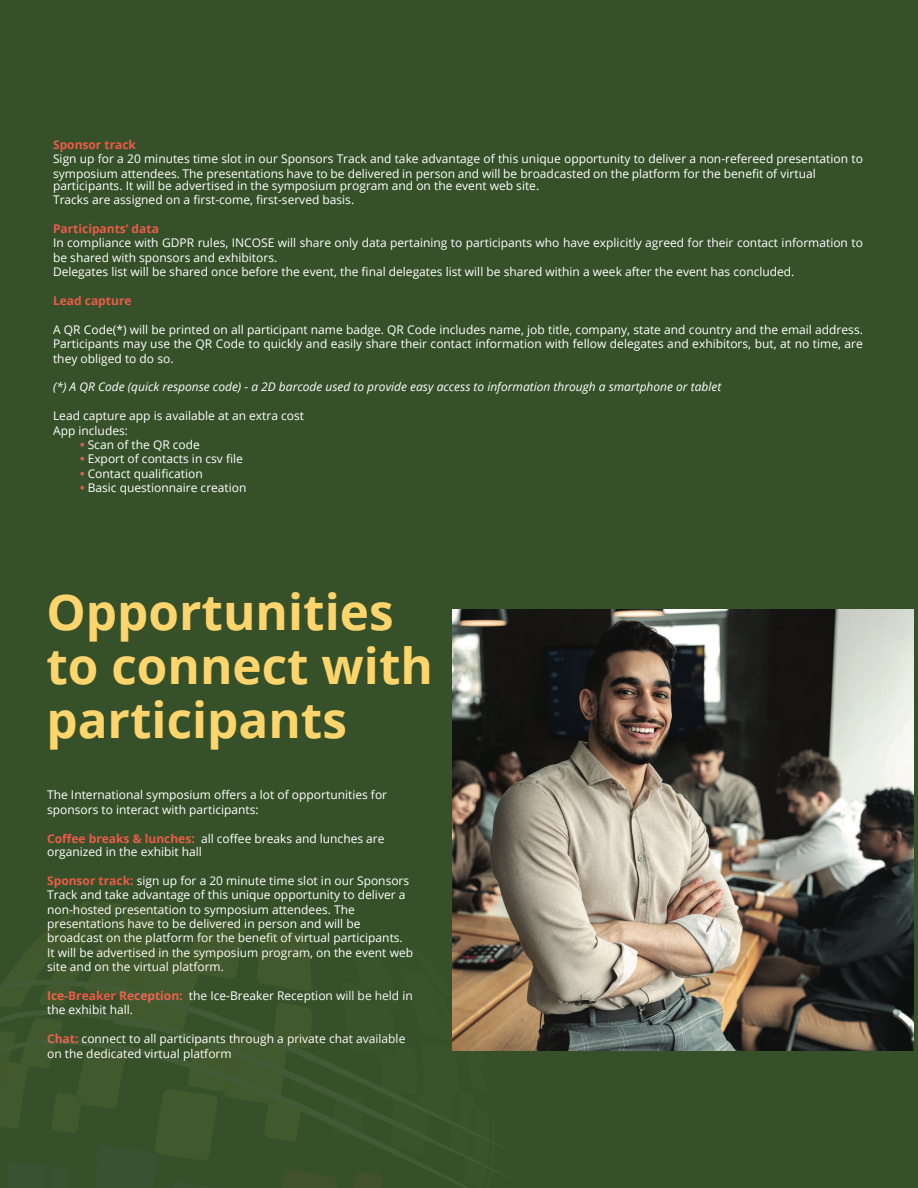
<style>
.page{position:relative;width:918px;height:1188px;background:#365129}
.page>*{position:absolute;margin:0;border:0;box-sizing:border-box;transform-origin:0 0}
.t1{font:700 49.5px/54px "Open Sans";color:#fed46c}
.t2{font:12px/14.4px "Open Sans";color:#fff}
.t3{font:italic 12px "Open Sans";color:#fff}
.t4{font:700 12px "Open Sans";color:#eb5b4a}
.s1{font-weight:700;color:#eb5b4a}
</style>
<div class="page">
<img style="left:452px;top:610px;width:462px;height:441px">
<svg style="left:5px;top:902px;width:491px;height:78px"></svg>
<svg style="left:283px;top:1010px;width:243px;height:175px"></svg>
<svg style="left:1px;top:980px;width:519px;height:186px"></svg>
<p class="t4" style="left:53px;top:140px;width:84px">Sponsor track</p>
<p class="t2" style="left:53px;top:153px;width:811px">Sign up for a 20 minutes time slot in our Sponsors Track and take advantage of this unique opportunity to deliver a non-refereed presentation to symposium attendees. The presentations have to be delivered in person and will be broadcasted on the platform for the benefit of virtual</p>
<p class="t2" style="left:53px;top:179px;width:488px">participants. It will be advertised in the symposium program and on the event web site.<br>Tracks are assigned on a first-come, first-served basis.</p>
<p class="t4" style="left:53px;top:224px;width:107px">Participants’ data</p>
<p class="t2" style="left:53px;top:237px;width:811px">In compliance with GDPR rules, INCOSE will share only data pertaining to participants who have explicitly agreed for their contact information to be shared with sponsors and exhibitors.<br>Delegates list will be shared once before the event, the final delegates list will be shared within a week after the event has concluded.</p>
<p class="t4" style="left:53px;top:296px;width:80px">Lead capture</p>
<p class="t2" style="left:53px;top:323px;width:811px;text-align:justify">A QR Code(*) will be printed on all participant name badge. QR Code includes name, job title, company, state and country and the email address.<br>Participants may use the QR Code to quickly and easily share their contact information with fellow delegates and exhibitors, but, at no time, are they obliged to do so.</p>
<p class="t3" style="left:53px;top:382px;width:670px">(*) A QR Code (quick response code) - a 2D barcode used to provide easy access to information through a smartphone or tablet</p>
<p class="t2" style="left:53px;top:410px;width:252px">Lead capture app is available at an extra cost<br>App includes:</p>
<p class="t2" style="left:80px;top:439px;width:121px"><span class="s1">•</span> Scan of the QR code</p>
<p class="t2" style="left:80px;top:453px;width:164px"><span class="s1">•</span> Export of contacts in csv file</p>
<p class="t2" style="left:80px;top:467px;width:124px"><span class="s1">•</span> Contact qualification</p>
<p class="t2" style="left:80px;top:482px;width:168px"><span class="s1">•</span> Basic questionnaire creation</p>
<h1 class="t1" style="left:46px;top:590px;width:388px">Opportunities to connect with participants</h1>
<p class="t2" style="left:47px;top:789px;width:342px">The International symposium offers a lot of opportunities for sponsors to interact with participants:</p>
<p class="t2" style="left:47px;top:833px;width:339px;line-height:13.5px"><span class="s1">Coffee breaks &amp; lunches:</span> all coffee breaks and lunches are organized in the exhibit hall</p>
<p class="t2" style="left:47px;top:875px;width:367px"><span class="s1">Sponsor track:</span> sign up for a 20 minute time slot in our Sponsors Track and take advantage of this unique opportunity to deliver a non-hosted presentation to symposium attendees. The presentations have to be delivered in person and will be broadcast on the platform for the benefit of virtual participants.<br>It will be advertised in the symposium program, on the event web site and on the virtual platform.</p>
<p class="t2" style="left:47px;top:990px;width:367px"><span class="s1">Ice-Breaker Reception:</span> the Ice-Breaker Reception will be held in the exhibit hall.</p>
<p class="t2" style="left:47px;top:1033px;width:360px"><span class="s1">Chat:</span> connect to all participants through a private chat available on the dedicated virtual platform</p>
</div>
